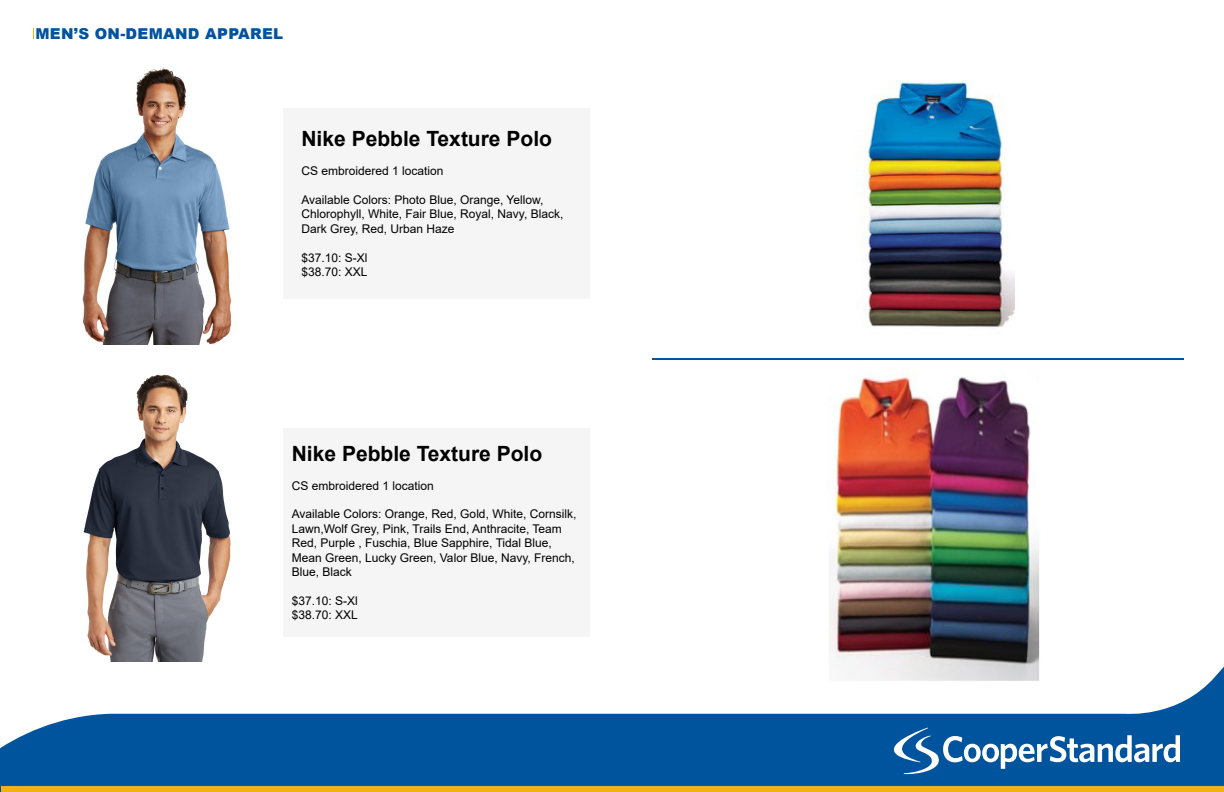
<style>
.page{position:relative;width:1224px;height:792px;background:#fff}
.page>*{position:absolute;margin:0;border:0;box-sizing:border-box;transform-origin:0 0}
.t1{font:700 21px "Arial";color:#000}
.t2{font:900 15px "Arial";letter-spacing:.02em;color:#00539f}
.t3{font:12px/14.4px "Arial";color:#000}
</style>
<div class="page">
<svg style="left:0;top:666px;width:1224px;height:126px;fill:#00549e"></svg>
<div style="left:1px;top:786px;width:1223px;height:6px;background:#eeb211"></div>
<svg style="left:893px;top:728px;width:287px;height:46px"></svg>
<div style="left:283px;top:108px;width:307px;height:191px;background:#f5f5f5"></div>
<div style="left:283px;top:428px;width:307px;height:208px;background:#f5f5f5"></div>
<img style="left:82px;top:67px;width:150px;height:278px">
<img style="left:83px;top:374px;width:148px;height:288px">
<img style="left:857px;top:81px;width:157px;height:247px">
<img style="left:828px;top:376px;width:212px;height:305px">
<hr style="left:652px;top:358px;width:532px;height:2px;background:#00539f">
<p class="t2" style="left:36px;top:23px;width:249px">MEN’S ON-DEMAND APPAREL</p>
<p class="t1" style="left:302px;top:124px;width:252px">Nike Pebble Texture Polo</p>
<p class="t3" style="left:302px;top:164px;width:144px">CS embroidered 1 location</p>
<p class="t3" style="left:302px;top:192px;width:263px">Available Colors: Photo Blue, Orange, Yellow,<br>Chlorophyll, White, Fair Blue, Royal, Navy, Black,<br>Dark Grey, Red, Urban Haze</p>
<p class="t3" style="left:302px;top:250px;width:68px">$37.10: S-Xl</p>
<p class="t3" style="left:302px;top:264px;width:68px">$38.70: XXL</p>
<p class="t1" style="left:292px;top:439px;width:252px">Nike Pebble Texture Polo</p>
<p class="t3" style="left:292px;top:478px;width:144px">CS embroidered 1 location</p>
<p class="t3" style="left:292px;top:507px;width:286px">Available Colors: Orange, Red, Gold, White, Cornsilk, Lawn,Wolf Grey, Pink, Trails End, Anthracite, Team Red, Purple , Fuschia, Blue Sapphire, Tidal Blue, Mean Green, Lucky Green, Valor Blue, Navy, French, Blue, Black</p>
<p class="t3" style="left:292px;top:593px;width:68px">$37.10: S-Xl</p>
<p class="t3" style="left:292px;top:608px;width:68px">$38.70: XXL</p>
</div>
